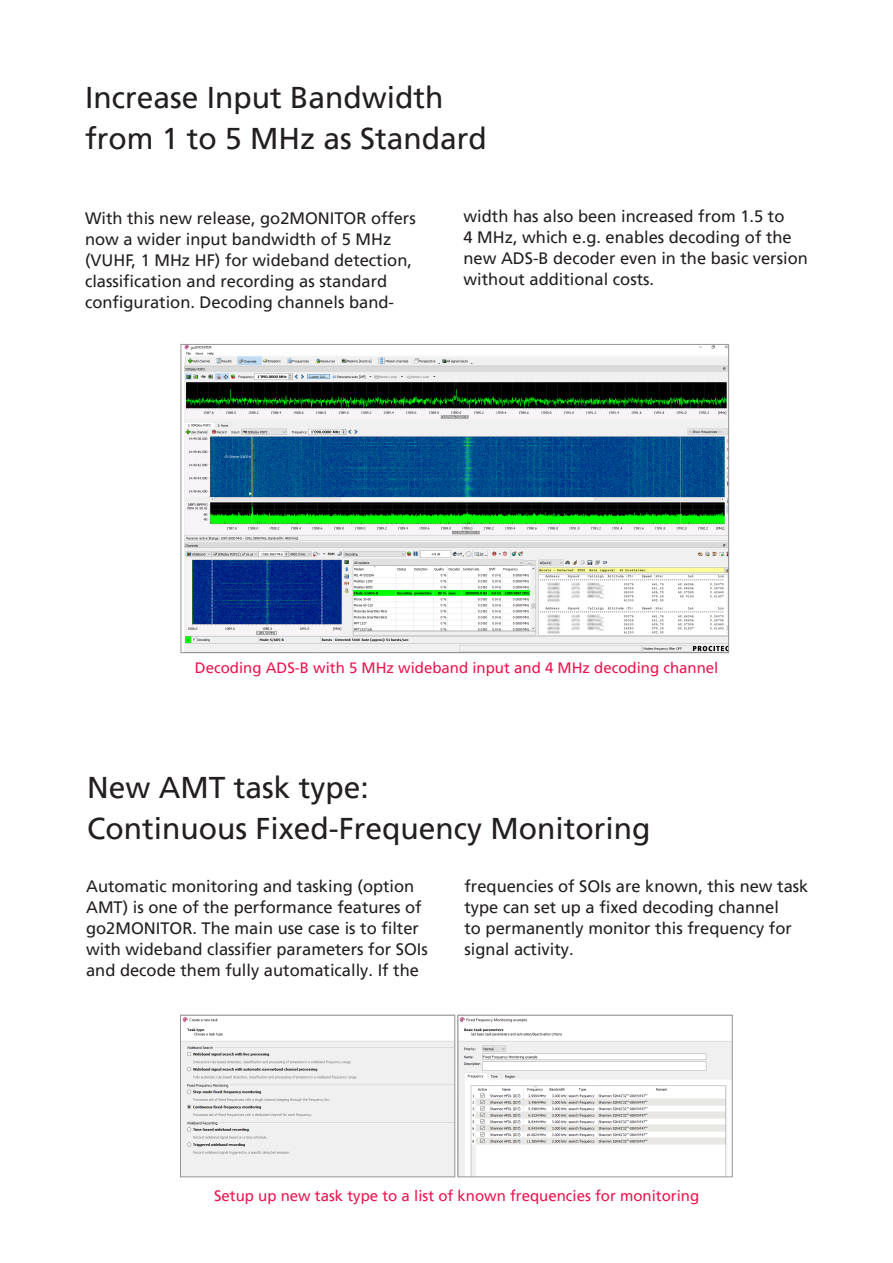
<style>
.page{position:relative;width:893px;height:1263px;background:#fff}
.page>*{position:absolute;margin:0;border:0;box-sizing:border-box;transform-origin:0 0}
.t1{font:30px/41.5px "Frutiger LT Pro";color:#231f20}
.t2{font:16.5px/21px "Frutiger LT Pro";color:#231f20}
.t3{font:15px "Frutiger LT Pro";color:#ed154e}
</style>
<div class="page">
<img style="left:185px;top:346px;width:542px;height:305px">
<div style="left:181px;top:344px;width:548px;height:309px;border:1px solid #939598"></div>
<img style="left:182px;top:1017px;width:271px;height:158px">
<div style="left:180px;top:1015px;width:275px;height:162px;border:1px solid #939598"></div>
<img style="left:460px;top:1017px;width:271px;height:158px">
<div style="left:458px;top:1015px;width:275px;height:162px;border:1px solid #939598"></div>
<h1 class="t1" style="left:85px;top:76px;width:403px">Increase Input Bandwidth from 1 to 5 MHz as Standard</h1>
<p class="t2" style="left:85px;top:208px;width:332px">With this new release, go2MONITOR offers now a wider input bandwidth of 5 MHz (VUHF, 1 MHz HF) for wideband detection, classification and recording as standard configuration. Decoding channels band-</p>
<p class="t2" style="left:463px;top:206px;width:346px">width has also been increased from 1.5 to<br>4 MHz, which e.g. enables decoding of the new ADS-B decoder even in the basic version without additional costs.</p>
<p class="t3" style="left:195px;top:658px;width:525px">Decoding ADS-B with 5 MHz wideband input and 4 MHz decoding channel</p>
<h1 class="t1" style="left:87px;top:766px;width:565px">New AMT task type:<br>Continuous Fixed-Frequency Monitoring</h1>
<p class="t2" style="left:86px;top:876px;width:343px">Automatic monitoring and tasking (option AMT) is one of the performance features of go2MONITOR. The main use case is to filter with wideband classifier parameters for SOIs and decode them fully automatically. If the</p>
<p class="t2" style="left:465px;top:876px;width:345px">frequencies of SOIs are known, this new task type can set up a fixed decoding channel<br>to permanently monitor this frequency for signal activity.</p>
<p class="t3" style="left:214px;top:1187px;width:487px">Setup up new task type to a list of known frequencies for monitoring</p>
</div>
